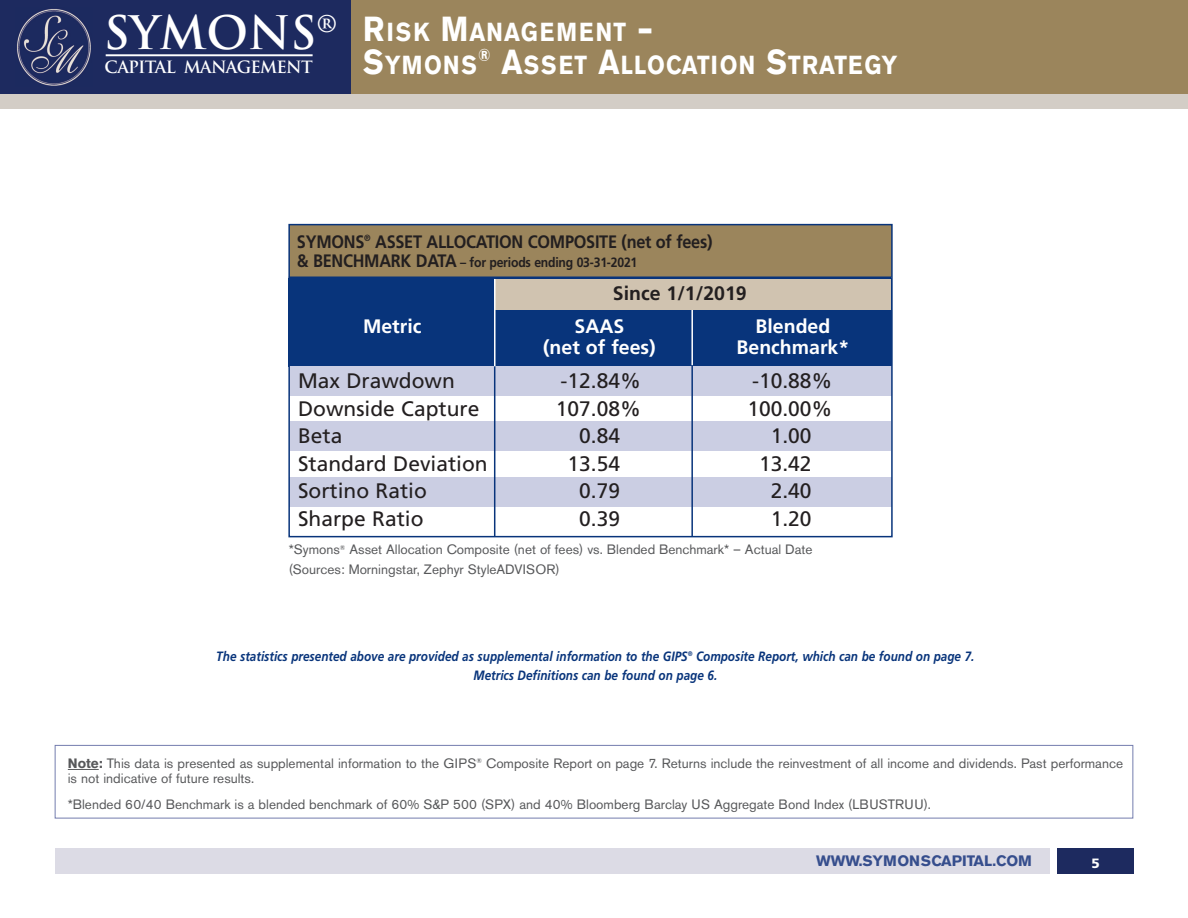
<style>
.page{position:relative;width:1188px;height:918px;background:#fff}
.page>*{position:absolute;margin:0;border:0;box-sizing:border-box;transform-origin:0 0}
.t1{font:700 45px "Trajan";color:#fff}
.t2{font:700 25.8px/33px "Akzidenz Grotesk BE";letter-spacing:.05em;color:#fff;scale:.87 1}
.t3{font:21px "Frutiger";color:#231f20}
.t4{font:700 19.5px "Frutiger";color:#fff}
.t5{font:700 19.5px "Frutiger";color:#231f20}
.t6{font:700 18px "Frutiger";letter-spacing:-.015em;color:#231f20;scale:.91 1}
.t7{font:700 16.5px "Trajan";letter-spacing:-.045em;color:#fff}
.t8{font:700 15px "Akzidenz Grotesk BE";color:#364e8d}
.t9{font:13.5px/19.5px "Akzidenz Grotesk BE";color:#57585a}
.t10{font:italic 700 13.5px/19.5px "Frutiger";color:#08347b;text-align:center;scale:.87 1}
.t11{font:700 13.5px "Frutiger";letter-spacing:-.015em;color:#231f20;scale:.91 1}
.t12{font:900 13.5px "Frutiger";color:#fff}
.s1{font-size:34.5px}
.s2{font-size:18px}
.s3{font-weight:700}
</style>
<div class="page">
<div style="left:350px;top:0;width:838px;height:94px;background:#9b855c"></div>
<div style="left:0;top:0;width:351px;height:94px;background:#1d2a5f"></div>
<div style="left:0;top:94px;width:1188px;height:15px;background:#d3cdc6"></div>
<hr style="left:106px;top:54px;width:207px;height:2px;background:#fff">
<img style="left:17px;top:9px;width:74px;height:77px">
<div style="left:55px;top:848px;width:994px;height:26px;background:#dcdbe5"></div>
<div style="left:1057px;top:848px;width:77px;height:26px;background:#1d2a5f"></div>
<div style="left:289px;top:225px;width:603px;height:52px;background:#9b855c"></div>
<div style="left:289px;top:278px;width:603px;height:89px;background:#08347b"></div>
<div style="left:289px;top:366px;width:602px;height:30px;background:#cbcee3"></div>
<div style="left:290px;top:422px;width:601px;height:29px;background:#cbcee3"></div>
<div style="left:289px;top:477px;width:602px;height:29px;background:#cbcee3"></div>
<hr style="left:494px;top:364px;width:1px;height:172px;background:#08347b">
<hr style="left:691px;top:363px;width:2px;height:174px;background:#08347b">
<hr style="left:691px;top:303px;width:2px;height:62px;background:#fff">
<div style="left:495px;top:279px;width:396px;height:30px;background:#d0c3b0"></div>
<hr style="left:494px;top:279px;width:2px;height:87px;background:#fff">
<div style="left:55px;top:745px;width:1078px;height:73px;border:1px solid #747dae"></div>
<hr style="left:68px;top:769px;width:31px;height:1px;background:#57585a">
<hr style="left:289px;top:277px;width:602px;height:1px;background:#08347b">
<div style="left:288px;top:224px;width:605px;height:313px;border:2px solid #08347b"></div>
<h1 class="t1" style="left:104px;top:7px;width:235px">SYMONS<sup>®</sup></h1>
<p class="t7" style="left:105px;top:57px;width:210px">CAPITAL MANAGEMENT</p>
<h2 class="t2" style="left:363px;top:17px;width:616px"><span class="s1">R</span>ISK <span class="s1">M</span>ANAGEMENT <span class="s1">–<br>S</span>YMONS<sup>®</sup> <span class="s1">A</span>SSET <span class="s1">A</span>LLOCATION <span class="s1">S</span>TRATEGY</h2>
<h3 class="t6" style="left:297px;top:234px;width:458px">SYMONS<sup>®</sup> ASSET ALLOCATION COMPOSITE (net of fees)</h3>
<p class="t11" style="left:297px;top:257px;width:376px"><span class="s2">&amp; BENCHMARK DATA</span> – for periods ending 03-31-2021</p>
<h3 class="t5" style="left:613px;top:286px;width:135px">Since 1/1/2019</h3>
<h3 class="t4" style="left:363px;top:319px;width:60px">Metric</h3>
<h3 class="t4" style="left:575px;top:319px;width:51px">SAAS</h3>
<h3 class="t4" style="left:756px;top:319px;width:76px">Blended</h3>
<h3 class="t4" style="left:543px;top:340px;width:114px">(net of fees)</h3>
<h3 class="t4" style="left:737px;top:340px;width:114px">Benchmark*</h3>
<h3 class="t3" style="left:298px;top:373px;width:158px">Max Drawdown</h3>
<h3 class="t3" style="left:561px;top:373px;width:82px">-12.84%</h3>
<h3 class="t3" style="left:752px;top:373px;width:82px">-10.88%</h3>
<h3 class="t3" style="left:298px;top:400px;width:183px">Downside Capture</h3>
<h3 class="t3" style="left:556px;top:400px;width:87px">107.08%</h3>
<h3 class="t3" style="left:747px;top:400px;width:87px">100.00%</h3>
<h3 class="t3" style="left:298px;top:428px;width:46px">Beta</h3>
<h3 class="t3" style="left:579px;top:428px;width:42px">0.84</h3>
<h3 class="t3" style="left:771px;top:428px;width:42px">1.00</h3>
<h3 class="t3" style="left:298px;top:455px;width:191px">Standard Deviation</h3>
<h3 class="t3" style="left:568px;top:455px;width:54px">13.54</h3>
<h3 class="t3" style="left:759px;top:455px;width:54px">13.42</h3>
<h3 class="t3" style="left:298px;top:483px;width:130px">Sortino Ratio</h3>
<h3 class="t3" style="left:579px;top:483px;width:42px">0.79</h3>
<h3 class="t3" style="left:771px;top:483px;width:42px">2.40</h3>
<h3 class="t3" style="left:298px;top:510px;width:127px">Sharpe Ratio</h3>
<h3 class="t3" style="left:579px;top:510px;width:42px">0.39</h3>
<h3 class="t3" style="left:771px;top:510px;width:42px">1.20</h3>
<p class="t9" style="left:289px;top:541px;width:525px">*Symons<sup>®</sup> Asset Allocation Composite (net of fees) vs. Blended Benchmark* – Actual Date (Sources: Morningstar, Zephyr StyleADVISOR)</p>
<p class="t10" style="left:216px;top:648px;width:873px">The statistics presented above are provided as supplemental information to the GIPS<sup>®</sup> Composite Report, which can be found on page 7.<br>Metrics Definitions can be found on page 6.</p>
<p class="t9" style="left:68px;top:757px;width:1057px;line-height:15px"><span class="s3">Note:</span> This data is presented as supplemental information to the GIPS<sup>®</sup> Composite Report on page 7. Returns include the reinvestment of all income and dividends. Past performance is not indicative of future results.</p>
<p class="t9" style="left:68px;top:796px;width:865px">*Blended 60/40 Benchmark is a blended benchmark of 60% S&amp;P 500 (SPX) and 40% Bloomberg Barclay US Aggregate Bond Index (LBUSTRUU).</p>
<p class="t8" style="left:816px;top:856px;width:218px">WWW.SYMONSCAPITAL.COM</p>
<p class="t12" style="left:1091px;top:857px;width:10px">5</p>
</div>
